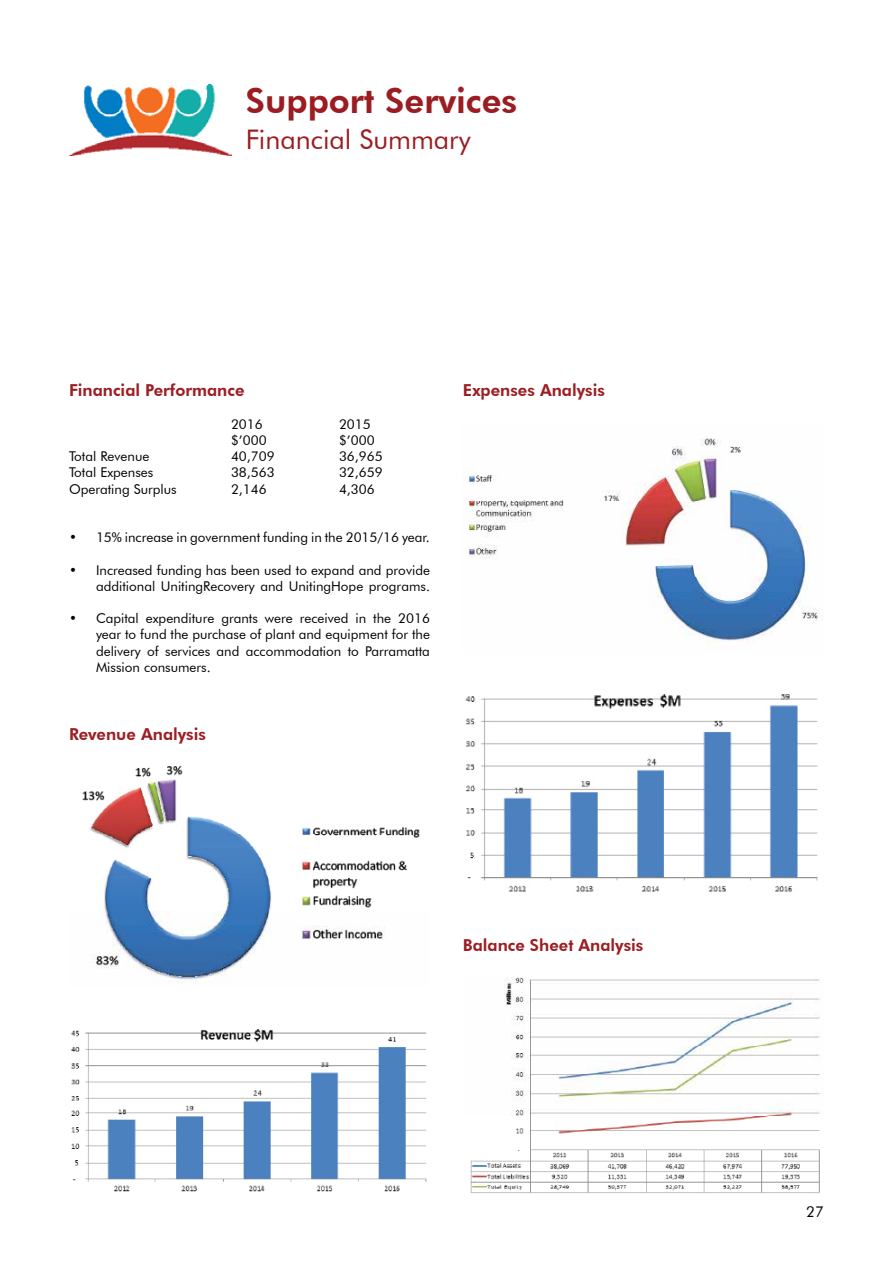
<style>
.page{position:relative;width:893px;height:1263px;background:#fff}
.page>*{position:absolute;margin:0;border:0;box-sizing:border-box;transform-origin:0 0}
.t1{font:800 34.5px "Futura BT";color:#9b1c21}
.t2{font:27px "Futura BT";color:#9b1c21}
.t3{font:800 16.5px "Futura BT";color:#9c1d22}
.t4{font:15px "Futura BT";color:#000}
.t5{font:13.5px/16.2px "Futura BT";color:#000;text-align:right}
</style>
<div class="page">
<img style="left:69px;top:84px;width:162px;height:72px">
<img style="left:470px;top:977px;width:351px;height:216px">
<img style="left:465px;top:694px;width:353px;height:198px">
<img style="left:462px;top:438px;width:356px;height:204px">
<img style="left:71px;top:1029px;width:356px;height:163px">
<img style="left:82px;top:765px;width:338px;height:219px">
<h1 class="t1" style="left:246px;top:80px;width:273px">Support Services</h1>
<h2 class="t2" style="left:246px;top:123px;width:226px">Financial Summary</h2>
<p class="t3" style="left:69px;top:380px;width:177px">Financial Performance</p>
<p class="t5" style="left:231px;top:416px;width:33px">2016</p>
<p class="t5" style="left:339px;top:416px;width:33px">2015</p>
<p class="t5" style="left:231px;top:432px;width:37px">$’000</p>
<p class="t5" style="left:339px;top:432px;width:37px">$’000</p>
<p class="t5" style="left:69px;top:448px;width:82px">Total Revenue</p>
<p class="t5" style="left:231px;top:448px;width:45px">40,709</p>
<p class="t5" style="left:339px;top:448px;width:45px">36,965</p>
<p class="t5" style="left:69px;top:464px;width:86px">Total Expenses</p>
<p class="t5" style="left:231px;top:464px;width:45px">38,563</p>
<p class="t5" style="left:339px;top:464px;width:45px">32,659</p>
<p class="t5" style="left:69px;top:481px;width:109px">Operating Surplus</p>
<p class="t5" style="left:231px;top:481px;width:37px">2,146</p>
<p class="t5" style="left:339px;top:481px;width:37px">4,306</p>
<p class="t5" style="left:69px;top:529px;width:362px">• 15% increase in government funding in the 2015/16 year.</p>
<p class="t5" style="left:69px;top:562px;width:362px">• Increased funding has been used to expand and provide additional UnitingRecovery and UnitingHope programs.</p>
<p class="t5" style="left:96px;top:610px;width:335px;text-align:justify;text-indent:-27px">• Capital expenditure grants were received in the 2016 year to fund the purchase of plant and equipment for the delivery of services and accommodation to Parramatta Mission consumers.</p>
<p class="t3" style="left:69px;top:724px;width:139px">Revenue Analysis</p>
<p class="t3" style="left:463px;top:380px;width:143px">Expenses Analysis</p>
<p class="t3" style="left:463px;top:935px;width:182px">Balance Sheet Analysis</p>
<p class="t4" style="left:806px;top:1203px;width:19px">27</p>
</div>
